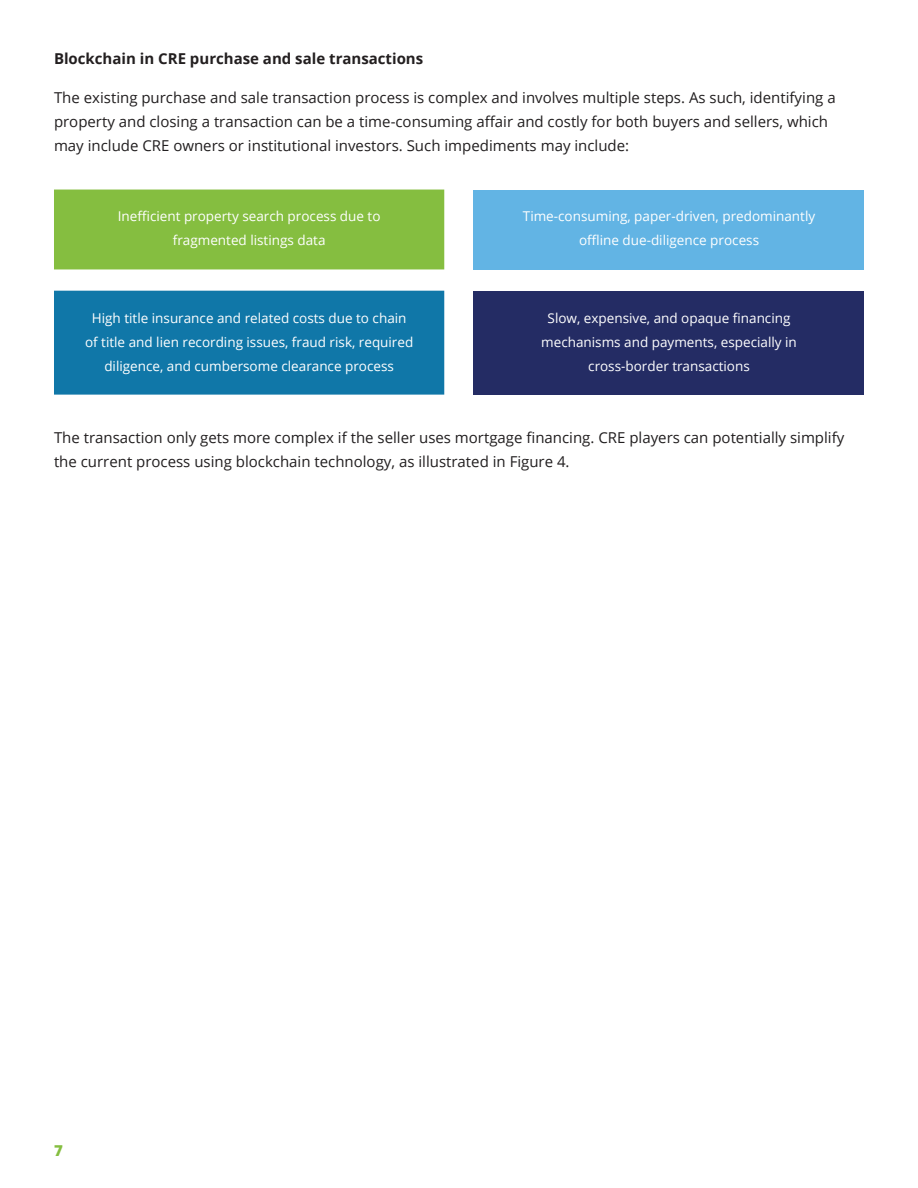
<style>
.page{position:relative;width:918px;height:1188px;background:#fff}
.page>*{position:absolute;margin:0;border:0;box-sizing:border-box;transform-origin:0 0}
.t1{font:15px/24px "Open Sans";color:#211e1f}
.t2{font:700 15px "Open Sans";color:#231f20}
.t3{font:800 15px "Open Sans";color:#85be40}
.t4{font:13.5px/24px "Open Sans";color:#fff;text-align:center}
</style>
<div class="page">
<div style="left:54px;top:291px;width:390px;height:104px;background:#1077a8"></div>
<div style="left:474px;top:291px;width:390px;height:104px;background:#242c64"></div>
<div style="left:54px;top:190px;width:390px;height:79px;background:#85be40"></div>
<div style="left:474px;top:190px;width:390px;height:79px;background:#62b4e4"></div>
<p class="t2" style="left:54px;top:48px;width:371px">Blockchain in CRE purchase and sale transactions</p>
<p class="t1" style="left:54px;top:85px;width:783px">The existing purchase and sale transaction process is complex and involves multiple steps. As such, identifying a property and closing a transaction can be a time-consuming affair and costly for both buyers and sellers, which may include CRE owners or institutional investors. Such impediments may include:</p>
<p class="t4" style="left:118px;top:204px;width:264px">Inefficient property search process due to fragmented listings data</p>
<p class="t4" style="left:523px;top:204px;width:294px">Time-consuming, paper-driven, predominantly offline due-diligence process</p>
<p class="t4" style="left:85px;top:305px;width:330px">High title insurance and related costs due to chain of title and lien recording issues, fraud risk, required diligence, and cumbersome clearance process</p>
<p class="t4" style="left:541px;top:305px;width:257px">Slow, expensive, and opaque financing mechanisms and payments, especially in cross-border transactions</p>
<p class="t1" style="left:54px;top:425px;width:792px">The transaction only gets more complex if the seller uses mortgage financing. CRE players can potentially simplify the current process using blockchain technology, as illustrated in Figure 4.</p>
<p class="t3" style="left:54px;top:1139px;width:10px">7</p>
</div>
